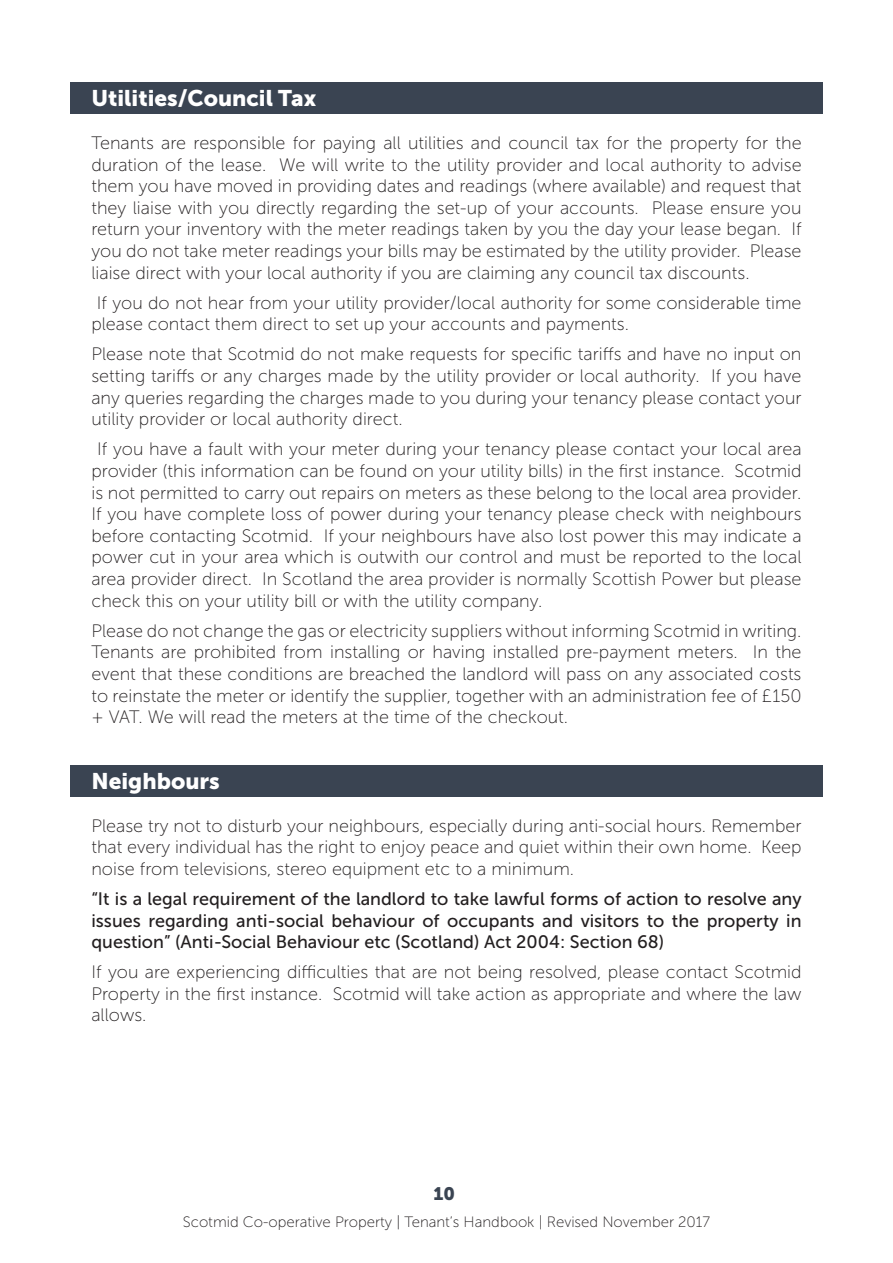
<style>
.page{position:relative;width:893px;height:1263px;background:#fff}
.page>*{position:absolute;margin:0;border:0;box-sizing:border-box;transform-origin:0 0}
.t1{font:22.5px "Museo Sans 900";color:#fff}
.t2{font:18px/21.6px "Museo Sans 100";color:#231f20;text-align:justify}
.t3{font:18px/21.6px "Museo Sans 500";color:#231f20;text-align:justify}
.t4{font:18px "Museo Sans 900";color:#3a4452}
.t5{font:15px "Museo Sans 100";color:#231f20}
</style>
<div class="page">
<div style="left:70px;top:83px;width:753px;height:31px;background:#3a4452"></div>
<div style="left:70px;top:765px;width:753px;height:31px;background:#3a4452"></div>
<p class="t1" style="left:91px;top:86px;width:226px">Utilities/Council Tax</p>
<p class="t2" style="left:91px;top:132px;width:712px">Tenants are responsible for paying all utilities and council tax for the property for the duration of the lease. We will write to the utility provider and local authority to advise them you have moved in providing dates and readings (where available) and request that they liaise with you directly regarding the set-up of your accounts. Please ensure you return your inventory with the meter readings taken by you the day your lease began. If you do not take meter readings your bills may be estimated by the utility provider. Please liaise direct with your local authority if you are claiming any council tax discounts.</p>
<p class="t2" style="left:91px;top:292px;width:712px">If you do not hear from your utility provider/local authority for some considerable time please contact them direct to set up your accounts and payments.</p>
<p class="t2" style="left:91px;top:344px;width:712px">Please note that Scotmid do not make requests for specific tariffs and have no input on setting tariffs or any charges made by the utility provider or local authority. If you have any queries regarding the charges made to you during your tenancy please contact your utility provider or local authority direct.</p>
<p class="t2" style="left:91px;top:439px;width:712px;text-indent:6px">If you have a fault with your meter during your tenancy please contact your local area provider (this information can be found on your utility bills) in the first instance. Scotmid is not permitted to carry out repairs on meters as these belong to the local area provider.<br>If you have complete loss of power during your tenancy please check with neighbours before contacting Scotmid. If your neighbours have also lost power this may indicate a power cut in your area which is outwith our control and must be reported to the local area provider direct. In Scotland the area provider is normally Scottish Power but please check this on your utility bill or with the utility company.</p>
<p class="t2" style="left:91px;top:620px;width:712px">Please do not change the gas or electricity suppliers without informing Scotmid in writing.<br>Tenants are prohibited from installing or having installed pre-payment meters. In the event that these conditions are breached the landlord will pass on any associated costs to reinstate the meter or identify the supplier, together with an administration fee of £150 + VAT. We will read the meters at the time of the checkout.</p>
<p class="t1" style="left:91px;top:768px;width:130px">Neighbours</p>
<p class="t2" style="left:91px;top:815px;width:712px">Please try not to disturb your neighbours, especially during anti-social hours. Remember that every individual has the right to enjoy peace and quiet within their own home. Keep noise from televisions, stereo equipment etc to a minimum.</p>
<p class="t3" style="left:91px;top:888px;width:712px">“It is a legal requirement of the landlord to take lawful forms of action to resolve any issues regarding anti-social behaviour of occupants and visitors to the property in question” (Anti-Social Behaviour etc (Scotland) Act 2004: Section 68)</p>
<p class="t2" style="left:91px;top:961px;width:712px">If you are experiencing difficulties that are not being resolved, please contact Scotmid Property in the first instance. Scotmid will take action as appropriate and where the law allows.</p>
<p class="t4" style="left:434px;top:1183px;width:23px">10</p>
<p class="t5" style="left:183px;top:1214px;width:529px">Scotmid Co-operative Property | Tenant’s Handbook | Revised November 2017</p>
</div>
